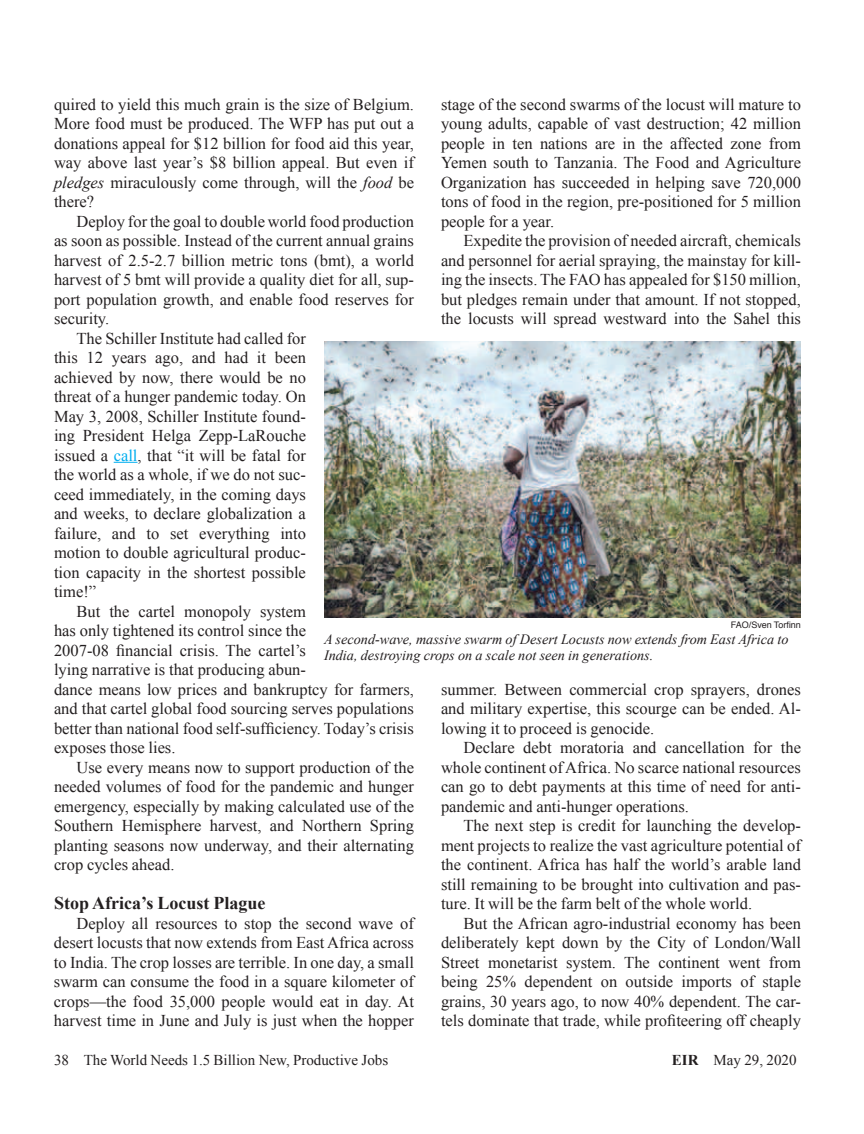
<style>
.page{position:relative;width:864px;height:1134px;background:#fff}
.page>*{position:absolute;margin:0;border:0;box-sizing:border-box;transform-origin:0 0}
.t1{font:700 18px "Times New Roman";color:#231f20}
.t2{font:16.5px/19.5px "Times New Roman";color:#231f20;text-align:justify}
.t3{font:15px "Times New Roman";color:#231f20}
.t4{font:italic 14.25px/15.8px "Times New Roman";color:#231f20}
.t5{font:9px "Helvetica";color:#231f20}
.s1{font-style:italic}
.s2{color:#00aeef}
.s3{font-weight:700}
</style>
<div class="page">
<svg style="left:114px;top:462px;width:24px;height:1px"></svg>
<img style="left:324px;top:341px;width:477px;height:276px">
<p class="t2" style="left:54px;top:94px;width:362px">quired to yield this much grain is the size of Belgium.<br>More food must be produced. The WFP has put out a donations appeal for $12 billion for food aid this year, way above last year’s $8 billion appeal. But even if <span class="s1">pledges</span> miraculously come through, will the <span class="s1">food</span> be there?</p>
<p class="t2" style="left:77px;top:211px;width:339px">Deploy for the goal to double world food production</p>
<p class="t2" style="left:54px;top:230px;width:361px">as soon as possible. Instead of the current annual grains</p>
<p class="t2" style="left:54px;top:250px;width:362px">harvest of 2.5-2.7 billion metric tons (bmt), a world</p>
<p class="t2" style="left:54px;top:270px;width:361px">harvest of 5 bmt will provide a quality diet for all, sup-</p>
<p class="t2" style="left:54px;top:289px;width:362px">port population growth, and enable food reserves for</p>
<p class="t2" style="left:54px;top:309px;width:57px">security.</p>
<p class="t2" style="left:77px;top:328px;width:231px">The Schiller Institute had called for</p>
<p class="t2" style="left:54px;top:348px;width:254px">this 12 years ago, and had it been</p>
<p class="t2" style="left:54px;top:367px;width:253px">achieved by now, there would be no</p>
<p class="t2" style="left:54px;top:387px;width:254px">threat of a hunger pandemic today. On</p>
<p class="t2" style="left:54px;top:406px;width:253px">May 3, 2008, Schiller Institute found-</p>
<p class="t2" style="left:54px;top:426px;width:254px">ing President Helga Zepp-LaRouche</p>
<p class="t2" style="left:54px;top:445px;width:253px">issued a <span class="s2">call</span>, that “it will be fatal for</p>
<p class="t2" style="left:54px;top:465px;width:253px">the world as a whole, if we do not suc-</p>
<p class="t2" style="left:54px;top:484px;width:254px">ceed immediately, in the coming days</p>
<p class="t2" style="left:54px;top:504px;width:253px">and weeks, to declare globalization a</p>
<p class="t2" style="left:54px;top:523px;width:254px">failure, and to set everything into</p>
<p class="t2" style="left:54px;top:543px;width:254px">motion to double agricultural produc-</p>
<p class="t2" style="left:54px;top:562px;width:253px">tion capacity in the shortest possible</p>
<p class="t2" style="left:54px;top:582px;width:44px">time!”</p>
<p class="t2" style="left:77px;top:601px;width:231px">But the cartel monopoly system</p>
<p class="t2" style="left:54px;top:621px;width:254px">has only tightened its control since the</p>
<p class="t2" style="left:54px;top:640px;width:254px">2007-08 financial crisis. The cartel’s</p>
<p class="t2" style="left:54px;top:660px;width:254px">lying narrative is that producing abun-</p>
<p class="t2" style="left:54px;top:679px;width:362px">dance means low prices and bankruptcy for farmers,</p>
<p class="t2" style="left:54px;top:699px;width:361px">and that cartel global food sourcing serves populations</p>
<p class="t2" style="left:54px;top:718px;width:361px">better than national food self-sufficiency. Today’s crisis</p>
<p class="t2" style="left:54px;top:738px;width:123px">exposes those lies.</p>
<p class="t2" style="left:77px;top:757px;width:339px">Use every means now to support production of the</p>
<p class="t2" style="left:54px;top:777px;width:361px">needed volumes of food for the pandemic and hunger</p>
<p class="t2" style="left:54px;top:796px;width:361px">emergency, especially by making calculated use of the</p>
<p class="t2" style="left:54px;top:816px;width:361px">Southern Hemisphere harvest, and Northern Spring</p>
<p class="t2" style="left:54px;top:835px;width:362px">planting seasons now underway, and their alternating</p>
<p class="t2" style="left:54px;top:855px;width:122px">crop cycles ahead.</p>
<p class="t1" style="left:54px;top:891px;width:213px">Stop Africa’s Locust Plague</p>
<p class="t2" style="left:54px;top:913px;width:362px;text-indent:23px">Deploy all resources to stop the second wave of desert locusts that now extends from East Africa across to India. The crop losses are terrible. In one day, a small swarm can consume the food in a square kilometer of crops—the food 35,000 people would eat in day. At harvest time in June and July is just when the hopper</p>
<p class="t2" style="left:441px;top:94px;width:362px">stage of the second swarms of the locust will mature to young adults, capable of vast destruction; 42 million people in ten nations are in the affected zone from Yemen south to Tanzania. The Food and Agriculture Organization has succeeded in helping save 720,000 tons of food in the region, pre-positioned for 5 million people for a year.</p>
<p class="t2" style="left:441px;top:231px;width:362px;text-indent:23px">Expedite the provision of needed aircraft, chemicals and personnel for aerial spraying, the mainstay for kill&shy;ing the insects. The FAO has appealed for $150 million, but pledges remain under that amount. If not stopped, the locusts will spread westward into the Sahel this</p>
<p class="t5" style="left:731px;top:618px;width:72px">FAO/Sven Torfinn</p>
<p class="t4" style="left:324px;top:631px;width:466px">A second-wave, massive swarm of Desert Locusts now extends from East Africa to<br>India, destroying crops on a scale not seen in generations.</p>
<p class="t2" style="left:441px;top:679px;width:361px">summer. Between commercial crop sprayers, drones and military expertise, this scourge can be ended. Al&shy;lowing it to proceed is genocide.</p>
<p class="t2" style="left:441px;top:738px;width:362px;text-indent:23px">Declare debt moratoria and cancellation for the whole continent of Africa. No scarce national resources can go to debt payments at this time of need for anti&shy;pandemic and anti-hunger operations.</p>
<p class="t2" style="left:441px;top:816px;width:362px;text-indent:22px">The next step is credit for launching the develop&shy;ment projects to realize the vast agriculture potential of the continent. Africa has half the world’s arable land still remaining to be brought into cultivation and pas&shy;ture. It will be the farm belt of the whole world.</p>
<p class="t2" style="left:441px;top:913px;width:362px;text-indent:23px">But the African agro-industrial economy has been deliberately kept down by the City of London/Wall Street monetarist system. The continent went from being 25% dependent on outside imports of staple grains, 30 years ago, to now 40% dependent. The car&shy;tels dominate that trade, while profiteering off cheaply</p>
<p class="t3" style="left:54px;top:1050px;width:336px">38 The World Needs 1.5 Billion New, Productive Jobs</p>
<p class="t3" style="left:672px;top:1050px;width:126px"><span class="s3">EIR</span> May 29, 2020</p>
</div>
